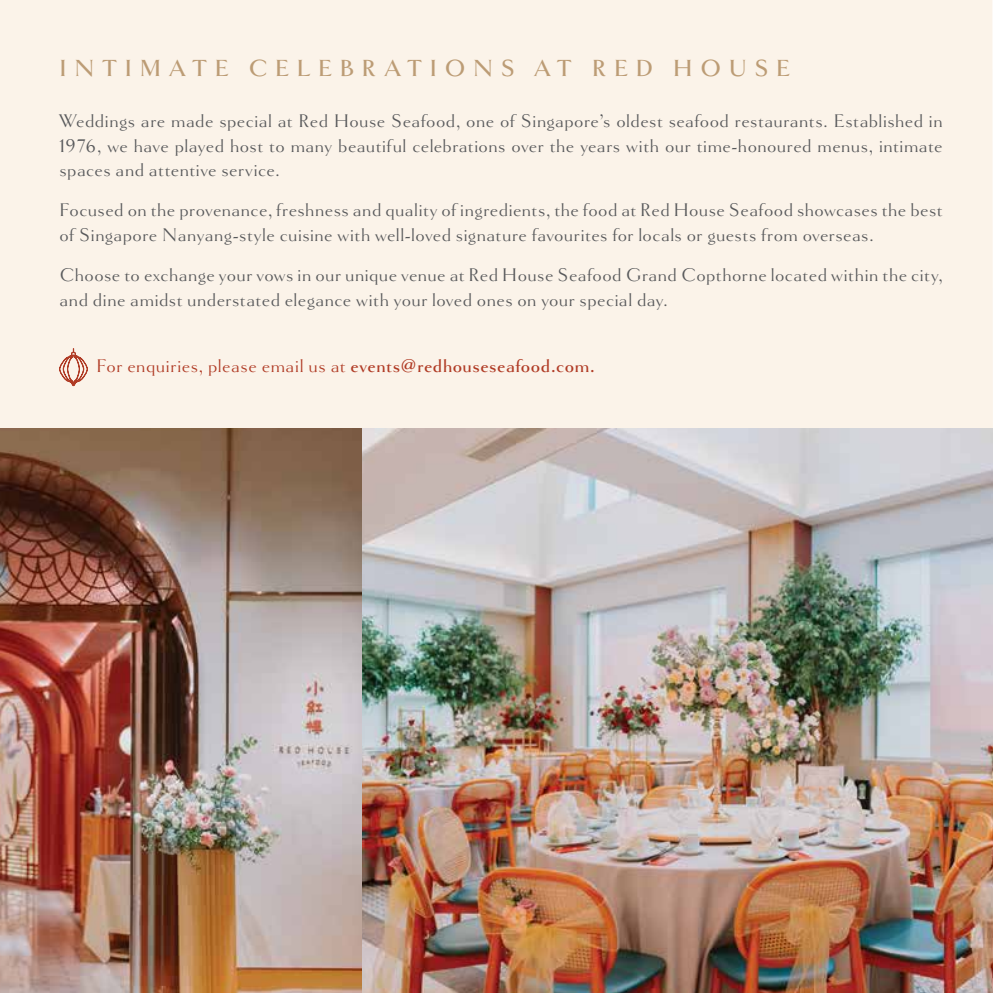
<style>
.page{position:relative;width:993px;height:993px;background:#fff}
.page>*{position:absolute;margin:0;border:0;box-sizing:border-box;transform-origin:0 0}
.t1{font:700 24.5px "Goldenbook";letter-spacing:.32em;color:#bc9c75}
.t2{font:19.25px/24.5px "Goldenbook";letter-spacing:.02em;color:#58595b}
.t3{font:19.25px "Goldenbook";letter-spacing:.025em;color:#b03b25}
.s1{font-weight:700}
</style>
<div class="page">
<div style="left:0;top:0;width:992px;height:428px;background:#fbf3e9"></div>
<hr style="left:992px;top:0;width:1px;height:992px;background:#b03b25">
<div style="left:527px;top:0;width:465px;height:119px;background:#fbf3e9"></div>
<img style="left:0;top:428px;width:992px;height:564px">
<svg style="left:59px;top:348px;width:29px;height:43px"></svg>
<p class="t1" style="left:60px;top:53px;width:731px">INTIMATE CELEBRATIONS AT RED HOUSE</p>
<p class="t2" style="left:60px;top:108px;width:884px;text-align:justify">Weddings are made special at Red House Seafood, one of Singapore’s oldest seafood restaurants. Established in 1976, we have played host to many beautiful celebrations over the years with our time-honoured menus, intimate spaces and attentive service.</p>
<p class="t2" style="left:60px;top:198px;width:884px">Focused on the provenance, freshness and quality of ingredients, the food at Red House Seafood showcases the best of Singapore Nanyang-style cuisine with well-loved signature favourites for locals or guests from overseas.</p>
<p class="t2" style="left:60px;top:262px;width:884px">Choose to exchange your vows in our unique venue at Red House Seafood Grand Copthorne located within the city, and dine amidst understated elegance with your loved ones on your special day.</p>
<p class="t3" style="left:96px;top:354px;width:499px">For enquiries, please email us at <span class="s1">events@redhouseseafood.com.</span></p>
</div>
